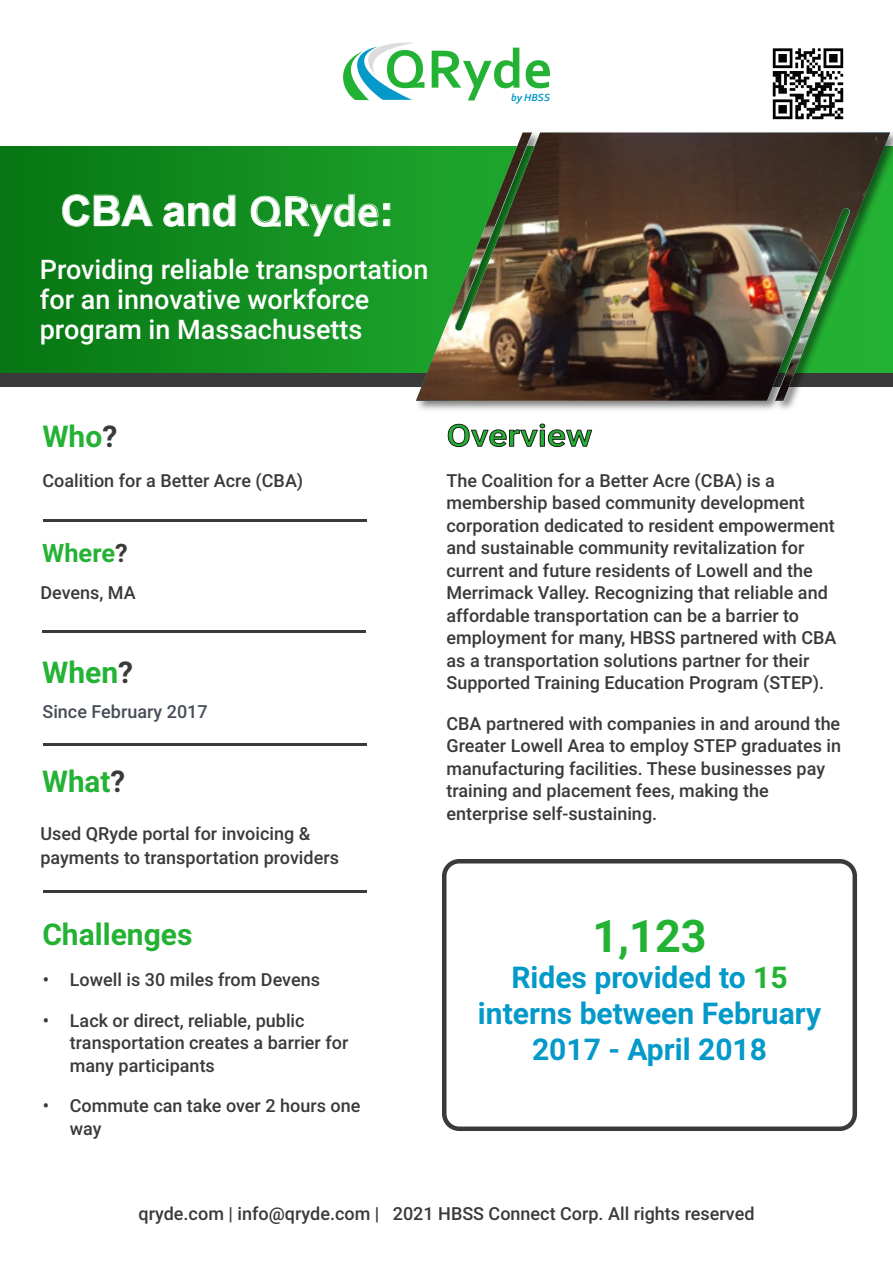
<style>
.page{position:relative;width:893px;height:1263px;background:#fff}
.page>*{position:absolute;margin:0;border:0;box-sizing:border-box;transform-origin:0 0}
.t1{font:700 56.55px "Corbel";color:#24b234}
.t2{font:700 45px "Roboto";color:#24b235}
.t3{font:700 42.15px "Arial";color:#fff}
.t4{font:700 30px/36px "Roboto";color:#0399c8;text-align:center}
.t5{font:700 30px "Roboto";color:#24b235}
.t6{font:500 27px/30px "Roboto";color:#fff}
.t7{font:700 25.35px "Roboto";color:#24b235}
.t8{font:500 18px/22.5px "Roboto";color:#3b3a3a}
.t9{font:500 18px "Roboto";color:#474d58}
.t10{font:italic 700 10.8px "Corbel";color:#0499c8}
.s1{font-family:"Corbel";font-size:43.95px}
.s2{color:#3b3a3a}
.s3{color:#24b235}
</style>
<div class="page">
<svg style="left:343px;top:42px;width:71px;height:58px"></svg>
<hr style="left:43px;top:519px;width:323px;height:3px;background:#3b3a3a">
<hr style="left:43px;top:630px;width:323px;height:3px;background:#3b3a3a">
<hr style="left:43px;top:744px;width:324px;height:2px;background:#3b3a3a">
<hr style="left:43px;top:891px;width:324px;height:2px;background:#3b3a3a">
<svg style="left:0;top:147px;width:414px;height:226px;background:#10891d"></svg>
<div style="left:0;top:373px;width:893px;height:14px;background:#3b3a3a"></div>
<img style="left:414px;top:132px;width:479px;height:278px">
<img style="left:416px;top:133px;width:474px;height:268px">
<img style="left:772px;top:48px;width:72px;height:72px">
<svg style="left:62px;top:194px;width:91px;height:33px;background:#218b2d"></svg>
<svg style="left:163px;top:195px;width:72px;height:32px;background:#269432"></svg>
<svg style="left:251px;top:194px;width:139px;height:42px;background:#279d35"></svg>
<svg style="left:448px;top:424px;width:144px;height:23px"></svg>
<svg style="left:442px;top:859px;width:415px;height:272px"></svg>
<h1 class="t1" style="left:384px;top:46px;width:170px">QRyde</h1>
<p class="t10" style="left:511px;top:93px;width:40px">by HBSS</p>
<h3 class="t3" style="left:61px;top:195px;width:335px">CBA and <span class="s1">QRyde</span>:</h3>
<h3 class="t6" style="left:40px;top:257px;width:390px">Providing reliable transportation for an innovative workforce program in Massachusetts</h3>
<h3 class="t5" style="left:42px;top:424px;width:76px">Who<span class="s2">?</span></h3>
<p class="t8" style="left:43px;top:471px;width:262px">Coalition for a Better Acre (CBA)</p>
<h3 class="t7" style="left:42px;top:543px;width:87px">Where<span class="s2">?</span></h3>
<p class="t8" style="left:40px;top:584px;width:97px">Devens, MA</p>
<h3 class="t5" style="left:42px;top:661px;width:92px">When<span class="s2">?</span></h3>
<p class="t9" style="left:43px;top:704px;width:167px">Since February 2017</p>
<h3 class="t5" style="left:42px;top:769px;width:84px">What<span class="s2">?</span></h3>
<p class="t8" style="left:40px;top:823px;width:300px;line-height:24px">Used QRyde portal for invoicing &amp; payments to transportation providers</p>
<h3 class="t5" style="left:42px;top:923px;width:152px">Challenges</h3>
<p class="t8" style="left:43px;top:970px;width:279px">• Lowell is 30 miles from Devens</p>
<p class="t8" style="left:70px;top:1011px;width:280px;text-indent:-27px">• Lack or direct, reliable, public transportation creates a barrier for many participants</p>
<p class="t8" style="left:70px;top:1096px;width:292px;text-indent:-27px">• Commute can take over 2 hours one way</p>
<p class="t8" style="left:446px;top:471px;width:391px">The Coalition for a Better Acre (CBA) is a membership based community development corporation dedicated to resident empowerment and sustainable community revitalization for current and future residents of Lowell and the Merrimack Valley. Recognizing that reliable and affordable transportation can be a barrier to employment for many, HBSS partnered with CBA as a transportation solutions partner for their Supported Training Education Program (STEP).</p>
<p class="t8" style="left:446px;top:714px;width:396px">CBA partnered with companies in and around the Greater Lowell Area to employ STEP graduates in manufacturing facilities. These businesses pay training and placement fees, making the enterprise self-sustaining.</p>
<h2 class="t2" style="left:592px;top:918px;width:116px">1,123</h2>
<h3 class="t4" style="left:478px;top:962px;width:345px">Rides provided to <span class="s3">15 </span>interns between February<br>2017 - April 2018</h3>
<p class="t8" style="left:138px;top:1204px;width:618px">qryde.com | info@qryde.com | 2021 HBSS Connect Corp. All rights reserved</p>
</div>
